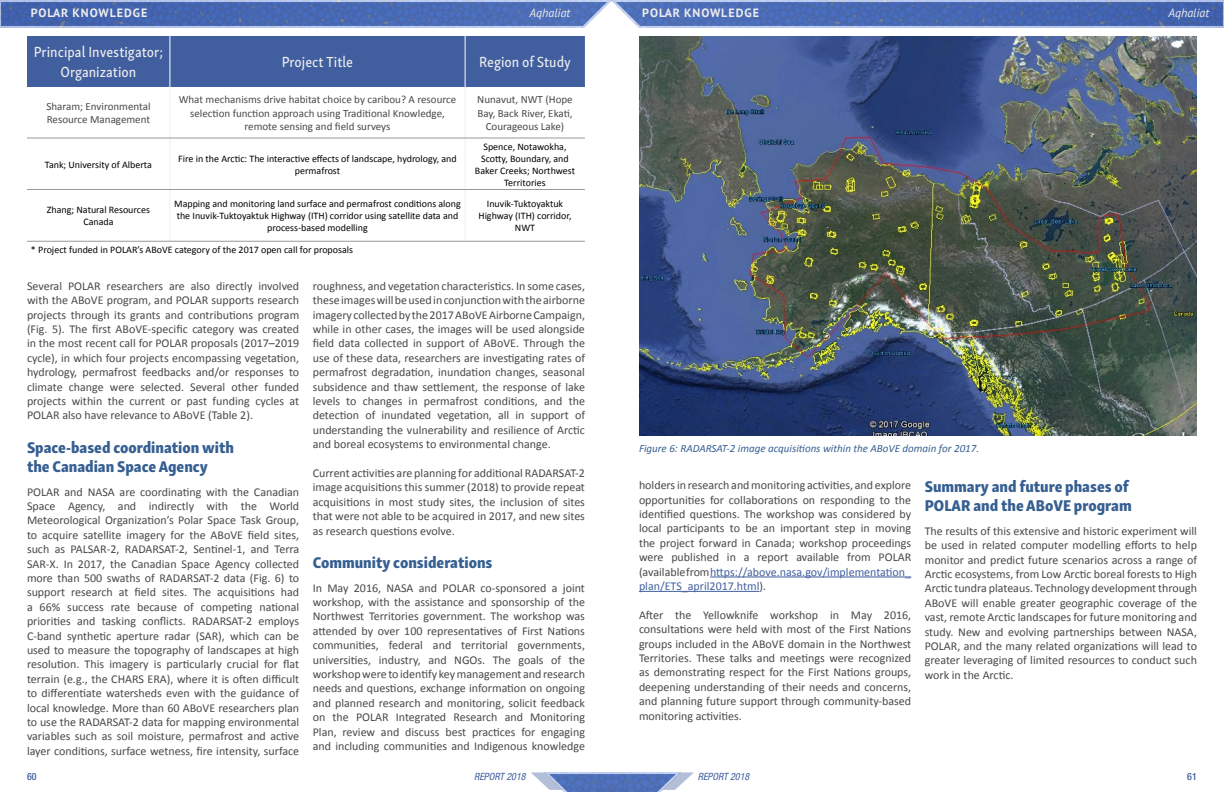
<style>
.page{position:relative;width:1224px;height:792px;background:#fff}
.page>*{position:absolute;margin:0;border:0;box-sizing:border-box;transform-origin:0 0}
.t1{font:16px/19.2px "Skolar Sans Latn Cn Eb";color:#365f91}
.t2{font:15px/20px "Skolar Sans Latn Cn Me";color:#ededed;text-align:center}
.t3{font:12px/14.4px "Calibri";color:#4a4747;text-align:justify}
.t4{font:700 12px "PT Sans";letter-spacing:.08em;color:#ededed}
.t5{font:italic 12px "PT Sans";color:#ededed}
.t6{font:11px/13.2px "Calibri";color:#4a4747;text-align:center}
.t7{font:italic 11px "Calibri";color:#365f91}
.t8{font:10px/12px "Calibri";color:#000;text-align:center}
.t9{font:italic condensed 10px "Helvetica Neue LT Std";color:#415f9f}
.t10{font:500 condensed 10px "Helvetica Neue LT Std";color:#415f9f}
.s1{color:#415f9f}
</style>
<div class="page">
<img style="left:0;top:0;width:1224px;height:27px">
<svg style="left:531px;top:772px;width:65px;height:14px"></svg>
<img style="left:545px;top:773px;width:83px;height:19px">
<svg style="left:628px;top:772px;width:66px;height:20px"></svg>
<hr style="left:710px;top:577px;width:201px;height:1px;background:#415f9f">
<hr style="left:639px;top:591px;width:121px;height:1px;background:#415f9f">
<div style="left:27px;top:36px;width:558px;height:51px;background:#415f9f"></div>
<hr style="left:169px;top:36px;width:1px;height:51px;background:#fff">
<hr style="left:465px;top:36px;width:1px;height:51px;background:#fff">
<hr style="left:169px;top:87px;width:1px;height:51px;background:#ededed">
<hr style="left:465px;top:87px;width:1px;height:51px;background:#ededed">
<hr style="left:169px;top:138px;width:1px;height:51px;background:#ededed">
<hr style="left:465px;top:138px;width:1px;height:51px;background:#ededed">
<hr style="left:169px;top:190px;width:1px;height:51px;background:#ededed">
<hr style="left:465px;top:190px;width:1px;height:51px;background:#ededed">
<hr style="left:27px;top:138px;width:143px;height:1px;background:#9a9898">
<hr style="left:170px;top:138px;width:295px;height:1px;background:#9a9898">
<hr style="left:465px;top:138px;width:120px;height:1px;background:#9a9898">
<hr style="left:27px;top:189px;width:143px;height:1px;background:#9a9898">
<hr style="left:170px;top:189px;width:295px;height:1px;background:#9a9898">
<hr style="left:465px;top:189px;width:120px;height:1px;background:#9a9898">
<hr style="left:27px;top:241px;width:143px;height:1px;background:#9a9898">
<hr style="left:170px;top:241px;width:295px;height:1px;background:#9a9898">
<hr style="left:465px;top:241px;width:120px;height:1px;background:#9a9898">
<img style="left:639px;top:36px;width:558px;height:399px">
<p class="t4" style="left:31px;top:5px;width:118px">POLAR KNOWLEDGE</p>
<p class="t5" style="left:529px;top:5px;width:42px">Aqhaliat</p>
<p class="t2" style="left:34px;top:41px;width:131px">Principal Investigator;<br>Organization</p>
<p class="t2" style="left:282px;top:51px;width:73px">Project Title</p>
<p class="t2" style="left:479px;top:51px;width:93px">Region of Study</p>
<p class="t6" style="left:46px;top:100px;width:106px;text-align:left">Sharam; Environmental<br>Resource Management</p>
<p class="t6" style="left:179px;top:93px;width:279px">What mechanisms drive habitat choice by caribou? A resource selection function approach using Traditional Knowledge, remote sensing and field surveys</p>
<p class="t6" style="left:477px;top:93px;width:97px">Nunavut, NWT (Hope<br>Bay, Back River, Ekati,<br>Courageous Lake)</p>
<p class="t8" style="left:45px;top:158px;width:109px">Tank; University of Alberta</p>
<p class="t8" style="left:178px;top:152px;width:280px">Fire in the Arctic: The interactive effects of landscape, hydrology, and permafrost</p>
<p class="t8" style="left:475px;top:140px;width:102px">Spence, Notawokha,<br>Scotty, Boundary, and<br>Baker Creeks; Northwest<br>Territories</p>
<p class="t8" style="left:47px;top:204px;width:105px">Zhang; Natural Resources<br>Canada</p>
<p class="t8" style="left:174px;top:198px;width:288px">Mapping and monitoring land surface and permafrost conditions along the Inuvik-Tuktoyaktuk Highway (ITH) corridor using satellite data and process-based modelling</p>
<p class="t8" style="left:478px;top:198px;width:95px">Inuvik-Tuktoyaktuk<br>Highway (ITH) corridor,<br>NWT</p>
<p class="t8" style="left:31px;top:244px;width:324px">* Project funded in POLAR’s ABoVE category of the 2017 open call for proposals</p>
<p class="t3" style="left:27px;top:279px;width:274px">Several POLAR researchers are also directly involved with the ABoVE program, and POLAR supports research projects through its grants and contributions program (Fig. 5). The first ABoVE-specific category was created in the most recent call for POLAR proposals (2017–2019 cycle), in which four projects encompassing vegetation, hydrology, permafrost feedbacks and/or responses to climate change were selected. Several other funded projects within the current or past funding cycles at POLAR also have relevance to ABoVE (Table 2).</p>
<h1 class="t1" style="left:27px;top:436px;width:209px">Space-based coordination with the Canadian Space Agency</h1>
<p class="t3" style="left:27px;top:484px;width:274px">POLAR and NASA are coordinating with the Canadian Space Agency, and indirectly with the World Meteorological Organization’s Polar Space Task Group, to acquire satellite imagery for the ABoVE field sites, such as PALSAR-2, RADARSAT-2, Sentinel-1, and Terra SAR-X. In 2017, the Canadian Space Agency collected more than 500 swaths of RADARSAT-2 data (Fig. 6) to support research at field sites. The acquisitions had a 66% success rate because of competing national priorities and tasking conflicts. RADARSAT-2 employs C-band synthetic aperture radar (SAR), which can be used to measure the topography of landscapes at high resolution. This imagery is particularly crucial for flat terrain (e.g., the CHARS ERA), where it is often difficult to differentiate watersheds even with the guidance of local knowledge. More than 60 ABoVE researchers plan to use the RADARSAT-2 data for mapping environmental variables such as soil moisture, permafrost and active layer conditions, surface wetness, fire intensity, surface</p>
<p class="t3" style="left:313px;top:279px;width:274px">roughness, and vegetation characteristics. In some cases, these images will be used in conjunction with the airborne imagery collected by the 2017 ABoVE Airborne Campaign, while in other cases, the images will be used alongside field data collected in support of ABoVE. Through the use of these data, researchers are investigating rates of permafrost degradation, inundation changes, seasonal subsidence and thaw settlement, the response of lake levels to changes in permafrost conditions, and the detection of inundated vegetation, all in support of understanding the vulnerability and resilience of Arctic and boreal ecosystems to environmental change.</p>
<p class="t3" style="left:313px;top:466px;width:274px">Current activities are planning for additional RADARSAT-2 image acquisitions this summer (2018) to provide repeat acquisitions in most study sites, the inclusion of sites that were not able to be acquired in 2017, and new sites as research questions evolve.</p>
<h1 class="t1" style="left:313px;top:552px;width:181px">Community considerations</h1>
<p class="t3" style="left:313px;top:580px;width:274px">In May 2016, NASA and POLAR co-sponsored a joint workshop, with the assistance and sponsorship of the Northwest Territories government. The workshop was attended by over 100 representatives of First Nations communities, federal and territorial governments, universities, industry, and NGOs. The goals of the workshop were to identify key management and research needs and questions, exchange information on ongoing and planned research and monitoring, solicit feedback on the POLAR Integrated Research and Monitoring Plan, review and discuss best practices for engaging and including communities and Indigenous knowledge</p>
<p class="t10" style="left:27px;top:770px;width:11px">60</p>
<p class="t9" style="left:474px;top:770px;width:53px">REPORT 2018</p>
<p class="t4" style="left:642px;top:5px;width:118px">POLAR KNOWLEDGE</p>
<p class="t5" style="left:1168px;top:5px;width:42px">Aqhaliat</p>
<p class="t7" style="left:639px;top:441px;width:342px">Figure 6: RADARSAT-2 image acquisitions within the ABoVE domain for 2017.</p>
<p class="t3" style="left:639px;top:478px;width:274px">holders in research and monitoring activities, and explore opportunities for collaborations on responding to the identified questions. The workshop was considered by local participants to be an important step in moving the project forward in Canada; workshop proceedings were published in a report available from POLAR (available from <span class="s1">https://above.nasa.gov/implementation_ plan/ETS_april2017.html</span>).</p>
<p class="t3" style="left:639px;top:608px;width:274px">After the Yellowknife workshop in May 2016, consultations were held with most of the First Nations groups included in the ABoVE domain in the Northwest Territories. These talks and meetings were recognized as demonstrating respect for the First Nations groups, deepening understanding of their needs and concerns, and planning future support through community-based monitoring activities.</p>
<h1 class="t1" style="left:925px;top:476px;width:209px">Summary and future phases of<br>POLAR and the ABoVE program</h1>
<p class="t3" style="left:925px;top:524px;width:274px">The results of this extensive and historic experiment will be used in related computer modelling efforts to help monitor and predict future scenarios across a range of Arctic ecosystems, from Low Arctic boreal forests to High Arctic tundra plateaus. Technology development through ABoVE will enable greater geographic coverage of the vast, remote Arctic landscapes for future monitoring and study. New and evolving partnerships between NASA, POLAR, and the many related organizations will lead to greater leveraging of limited resources to conduct such work in the Arctic.</p>
<p class="t9" style="left:698px;top:770px;width:53px">REPORT 2018</p>
<p class="t10" style="left:1187px;top:770px;width:11px">61</p>
</div>
